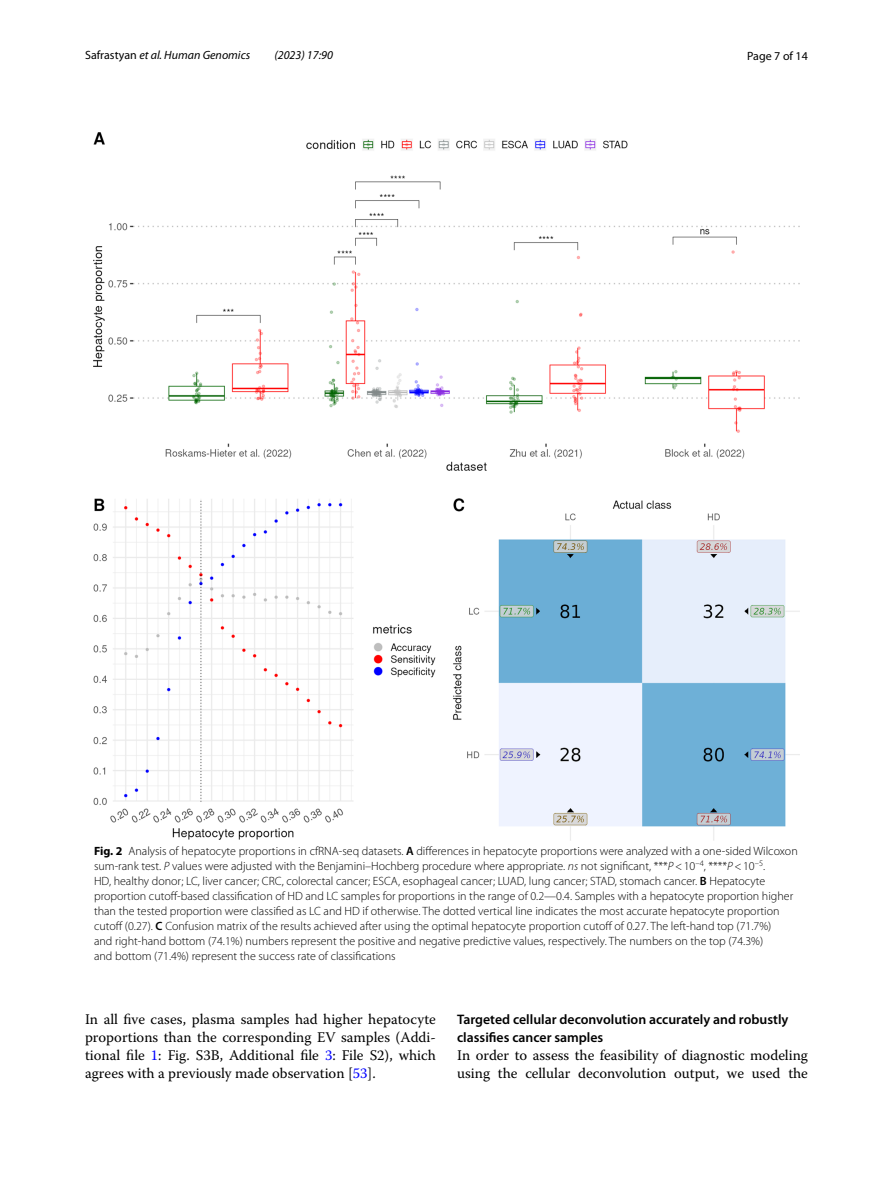
<style>
.page{position:relative;width:893px;height:1187px;background:#fff}
.page>*{position:absolute;margin:0;border:0;box-sizing:border-box;transform-origin:0 0}
.t1{font:14.7px/18px "Warnock Pro";color:#000;text-align:justify}
.t2{font:600 13.8px/18px "Myriad Pro";color:#000}
.t3{font:300 12px/15px "Myriad Pro";color:#000}
.t4{font:italic 12px "Myriad Pro";color:#000}
.t5{font:12px "Myriad Pro";color:#000}
.s1{font-style:normal}
.s2{font-weight:700}
.s3{font-weight:600}
.s4{font-style:italic}
.s5{color:#00f}
</style>
<div class="page">
<img style="left:94px;top:133px;width:705px;height:707px">
<p class="t4" style="left:85px;top:48px;width:167px"><span class="s1">Safrastyan</span> et al. Human Genomics</p>
<p class="t4" style="left:274px;top:48px;width:60px">(2023) 17:90</p>
<p class="t5" style="left:747px;top:48px;width:62px">Page 7 of 14</p>
<p class="t3" style="left:94px;top:844px;width:705px"><span class="s2">Fig. 2</span> Analysis of hepatocyte proportions in cfRNA-seq datasets. <span class="s3">A</span> differences in hepatocyte proportions were analyzed with a one-sided Wilcoxon sum-rank test. <span class="s4">P</span> values were adjusted with the Benjamini–Hochberg procedure where appropriate. <span class="s4">ns</span> not significant, ***<span class="s4">P</span>&lt; -10<sup>–4</sup>, ****<span class="s4">P</span>&lt; -10<sup>–5</sup>.<br>HD, healthy donor; LC, liver cancer; CRC, colorectal cancer; ESCA, esophageal cancer; LUAD, lung cancer; STAD, stomach cancer. <span class="s3">B</span> Hepatocyte proportion cutoff-based classification of HD and LC samples for proportions in the range of 0.2—0.4. Samples with a hepatocyte proportion higher than the tested proportion were classified as LC and HD if otherwise. The dotted vertical line indicates the most accurate hepatocyte proportion cutoff (0.27). <span class="s3">C</span> Confusion matrix of the results achieved after using the optimal hepatocyte proportion cutoff of 0.27. The left-hand top (71.7%)<br>and right-hand bottom (74.1%) numbers represent the positive and negative predictive values, respectively. The numbers on the top (74.3%)<br>and bottom (71.4%) represent the success rate of classifications</p>
<p class="t1" style="left:85px;top:1010px;width:352px">In all five cases, plasma samples had higher hepatocyte proportions than the corresponding EV samples (Addi&shy;tional file <span class="s5">1</span>: Fig. S3B, Additional file <span class="s5">3</span>: File S2), which agrees with a previously made observation [<span class="s5">53</span>].</p>
<p class="t2" style="left:457px;top:1009px;width:333px">Targeted cellular deconvolution accurately and robustly classifies cancer samples</p>
<p class="t1" style="left:457px;top:1045px;width:352px">In order to assess the feasibility of diagnostic modeling using the cellular deconvolution output, we used the</p>
</div>
